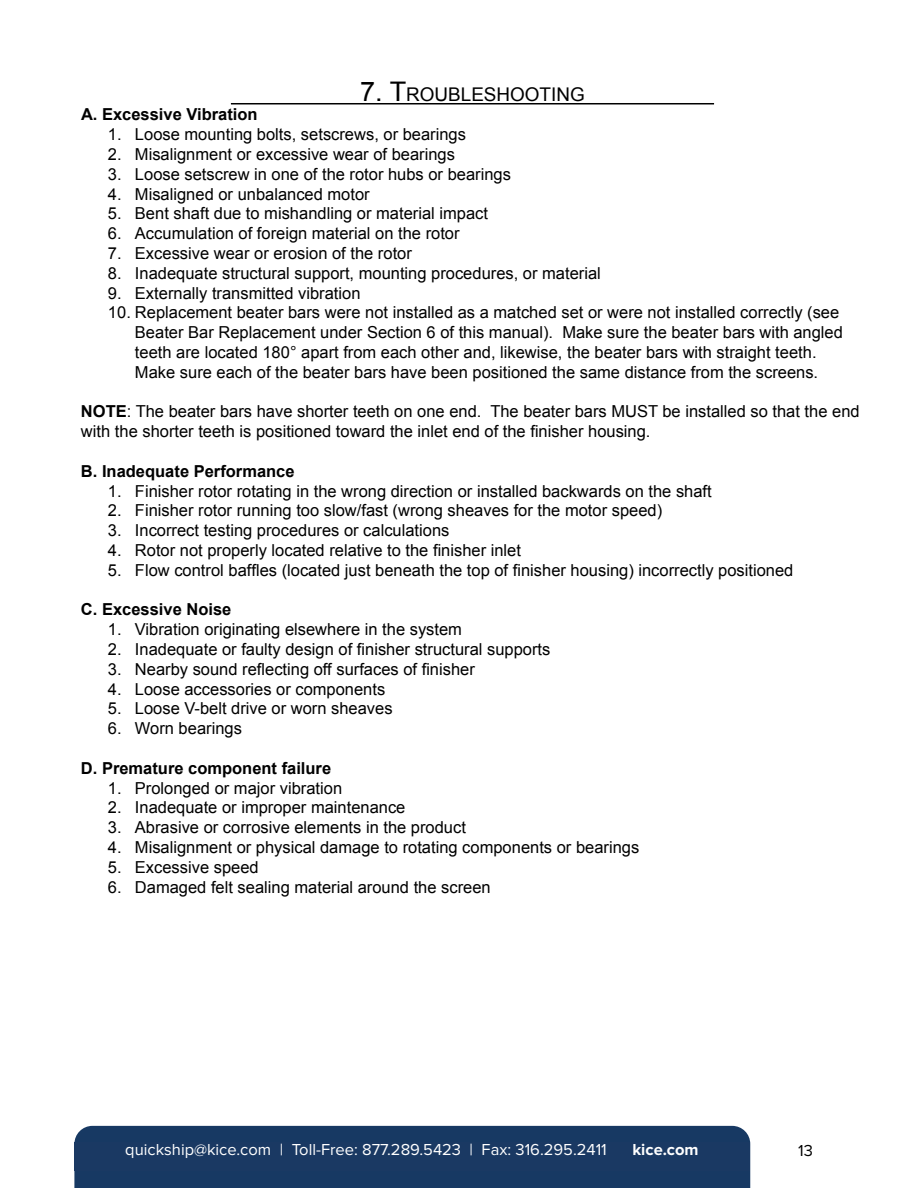
<style>
.page{position:relative;width:918px;height:1188px;background:#fff}
.page>*{position:absolute;margin:0;border:0;box-sizing:border-box;transform-origin:0 0}
.t1{font:18.9px "Arial";color:#000}
.t2{font:16.5px/19.8px "Arial";color:#000}
.t3{font:700 16.5px "Arial";color:#000}
.t4{font:16.5px "Proxima Nova";color:#fff}
.t5{font:700 16.5px "Proxima Nova";color:#fff}
.t6{font:16.5px "Proxima Nova";color:#000}
.s1{font-size:27px}
.s2{font-weight:700}
</style>
<div class="page">
<div style="left:74px;top:1126px;width:676px;height:62px;background:#173963"></div>
<div style="left:74px;top:1142px;width:676px;height:29px;background:#1a3963"></div>
<hr style="left:231px;top:103px;width:483px;height:1px;background:#000">
<hr style="left:231px;top:104px;width:483px;height:1px;background:#000">
<p class="t1" style="left:360px;top:82px;width:224px"><span class="s1">7. T</span>ROUBLESHOOTI NG</p>
<p class="t3" style="left:81px;top:104px;width:178px">A. Excessive Vibration</p>
<p class="t2" style="left:108px;top:125px;width:360px">1. Loose mounting bolts, setscrews, or bearings</p>
<p class="t2" style="left:108px;top:145px;width:349px">2. Misalignment or excessive wear of bearings</p>
<p class="t2" style="left:108px;top:164px;width:405px">3. Loose setscrew in one of the rotor hubs or bearings</p>
<p class="t2" style="left:108px;top:184px;width:263px">4. Misaligned or unbalanced motor</p>
<p class="t2" style="left:108px;top:204px;width:382px">5. Bent shaft due to mishandling or material impact</p>
<p class="t2" style="left:108px;top:224px;width:353px">6. Accumulation of foreign material on the rotor</p>
<p class="t2" style="left:108px;top:244px;width:305px">7. Excessive wear or erosion of the rotor</p>
<p class="t2" style="left:108px;top:263px;width:494px">8. Inadequate structural support, mounting procedures, or material</p>
<p class="t2" style="left:108px;top:283px;width:254px">9. Externally transmitted vibration</p>
<p class="t2" style="left:135px;top:303px;width:709px;text-indent:-27px">10. Replacement beater bars were not installed as a matched set or were not installed correctly (see Beater Bar Replacement under Section 6 of this manual). Make sure the beater bars with angled teeth are located 180° apart from each other and, likewise, the beater bars with straight teeth.<br>Make sure each of the beater bars have been positioned the same distance from the screens.</p>
<p class="t2" style="left:81px;top:402px;width:780px"><span class="s2">NOTE</span>: The beater bars have shorter teeth on one end. The beater bars MUST be installed so that the end with the shorter teeth is positioned toward the inlet end of the finisher housing.</p>
<p class="t3" style="left:81px;top:460px;width:215px">B. Inadequate Performance</p>
<p class="t2" style="left:108px;top:481px;width:605px">1. Finisher rotor rotating in the wrong direction or installed backwards on the shaft</p>
<p class="t2" style="left:108px;top:501px;width:556px">2. Finisher rotor running too slow/fast (wrong sheaves for the motor speed)</p>
<p class="t2" style="left:108px;top:521px;width:343px">3. Incorrect testing procedures or calculations</p>
<p class="t2" style="left:108px;top:541px;width:415px">4. Rotor not properly located relative to the finisher inlet</p>
<p class="t2" style="left:108px;top:560px;width:687px">5. Flow control baffles (located just beneath the top of finisher housing) incorrectly positioned</p>
<p class="t3" style="left:81px;top:599px;width:152px">C. Excessive Noise</p>
<p class="t2" style="left:108px;top:620px;width:356px">1. Vibration originating elsewhere in the system</p>
<p class="t2" style="left:108px;top:640px;width:444px">2. Inadequate or faulty design of finisher structural supports</p>
<p class="t2" style="left:108px;top:659px;width:368px">3. Nearby sound reflecting off surfaces of finisher</p>
<p class="t2" style="left:108px;top:679px;width:279px">4. Loose accessories or components</p>
<p class="t2" style="left:108px;top:699px;width:286px">5. Loose V-belt drive or worn sheaves</p>
<p class="t2" style="left:108px;top:719px;width:135px">6. Worn bearings</p>
<p class="t3" style="left:81px;top:757px;width:252px">D. Premature component failure</p>
<p class="t2" style="left:108px;top:778px;width:236px">1. Prolonged or major vibration</p>
<p class="t2" style="left:108px;top:798px;width:299px">2. Inadequate or improper maintenance</p>
<p class="t2" style="left:108px;top:818px;width:360px">3. Abrasive or corrosive elements in the product</p>
<p class="t2" style="left:108px;top:838px;width:533px">4. Misalignment or physical damage to rotating components or bearings</p>
<p class="t2" style="left:108px;top:857px;width:152px">5. Excessive speed</p>
<p class="t2" style="left:108px;top:877px;width:384px">6. Damaged felt sealing material around the screen</p>
<p class="t4" style="left:125px;top:1140px;width:483px">quickship@kice.com | Toll-Free: 877.289.5423 | Fax: 316.295.2411</p>
<p class="t5" style="left:632px;top:1140px;width:68px">kice.com</p>
<p class="t6" style="left:798px;top:1141px;width:16px">13</p>
</div>
